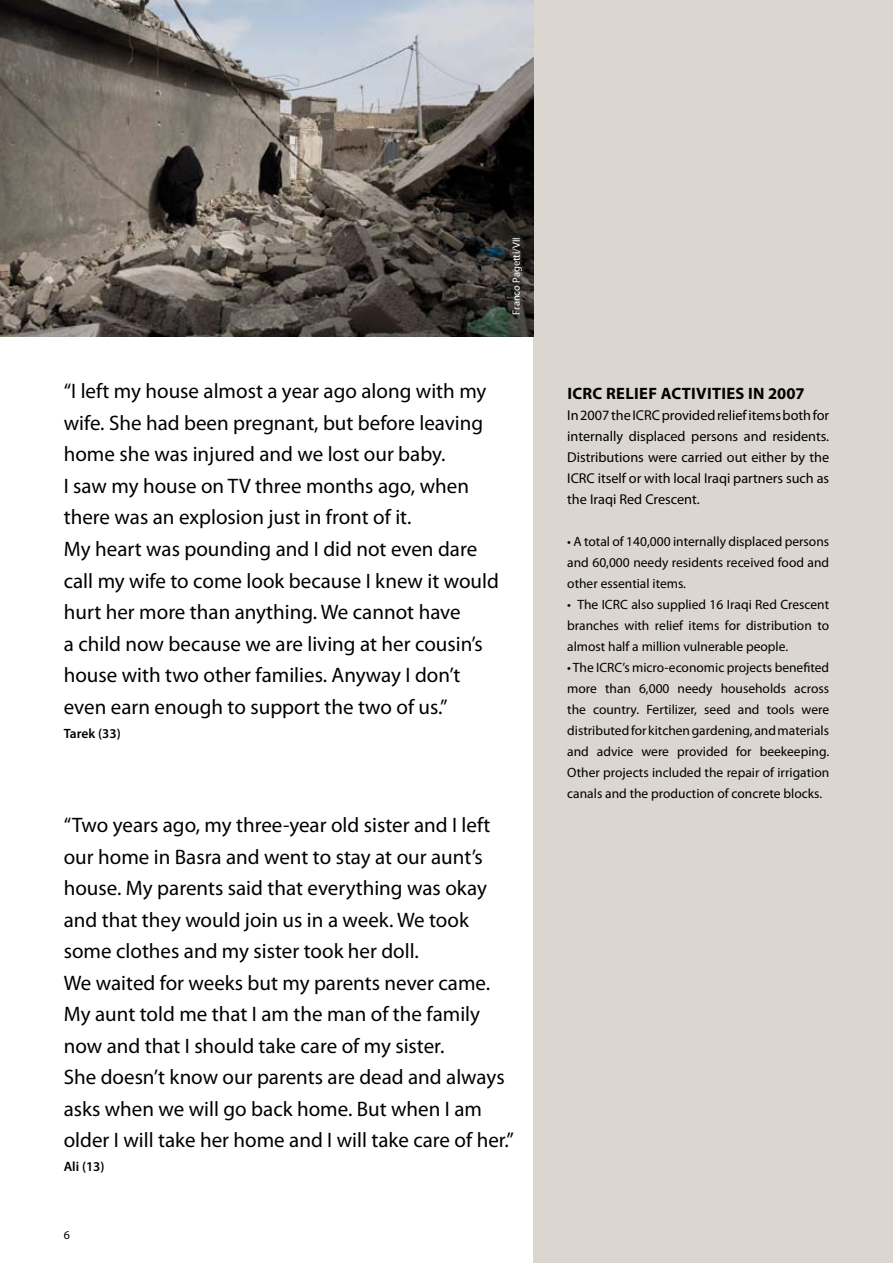
<style>
.page{position:relative;width:893px;height:1263px;background:#fff}
.page>*{position:absolute;margin:0;border:0;box-sizing:border-box;transform-origin:0 0}
.t1{font:21px/31.5px "Myriad Pro";color:#000}
.t2{font:700 16.5px "Myriad Pro";letter-spacing:.02em;color:#000}
.t3{font:14.25px/21px "Myriad Pro";color:#000;text-align:justify}
.t4{font:13.5px/21px "Myriad Pro";color:#000;text-align:justify}
.t5{font:600 13.5px "Myriad Pro";color:#000}
.t6{font:12px "Myriad";color:#000}
.t7{font:10.5px "Myriad";color:#fff}
</style>
<div class="page">
<div style="left:533px;top:0;width:360px;height:1263px;background:#dbd6cf"></div>
<img style="left:0;top:0;width:533px;height:336px">
<p class="t7" style="left:511px;top:315px;width:79px;rotate:-90deg">Franco Pagetti/VII</p>
<p class="t1" style="left:64px;top:375px;width:437px">“I left my house almost a year ago along with my wife. She had been pregnant, but before leaving home she was injured and we lost our baby.<br>I saw my house on TV three months ago, when there was an explosion just in front of it.<br>My heart was pounding and I did not even dare call my wife to come look because I knew it would hurt her more than anything. We cannot have<br>a child now because we are living at her cousin’s house with two other families. Anyway I don’t even earn enough to support the two of us.”</p>
<p class="t5" style="left:64px;top:724px;width:58px">Tarek (33)</p>
<p class="t1" style="left:64px;top:809px;width:452px">“Two years ago, my three-year old sister and I left our home in Basra and went to stay at our aunt’s house. My parents said that everything was okay and that they would join us in a week. We took some clothes and my sister took her doll.<br>We waited for weeks but my parents never came.<br>My aunt told me that I am the man of the family now and that I should take care of my sister.<br>She doesn’t know our parents are dead and always asks when we will go back home. But when I am older I will take her home and I will take care of her.”</p>
<p class="t5" style="left:64px;top:1158px;width:42px">Ali (13)</p>
<p class="t6" style="left:64px;top:1229px;width:8px">6</p>
<p class="t2" style="left:567px;top:383px;width:239px">ICRC RELIEF ACTIVITIES IN 2007</p>
<p class="t3" style="left:567px;top:404px;width:263px">In 2007 the ICRC provided relief items both for internally displaced persons and residents.<br>Distributions were carried out either by the ICRC itself or with local Iraqi partners such as the Iraqi Red Crescent.</p>
<p class="t4" style="left:567px;top:531px;width:263px">• A total of 140,000 internally displaced persons and 60,000 needy residents received food and other essential items.</p>
<p class="t4" style="left:567px;top:594px;width:263px">• The ICRC also supplied 16 Iraqi Red Crescent branches with relief items for distribution to almost half a million vulnerable people.</p>
<p class="t4" style="left:567px;top:657px;width:263px">• The ICRC’s micro-economic projects benefited more than 6,000 needy households across the country. Fertilizer, seed and tools were distributed for kitchen gardening, and materials and advice were provided for beekeeping.<br>Other projects included the repair of irrigation canals and the production of concrete blocks.</p>
</div>
